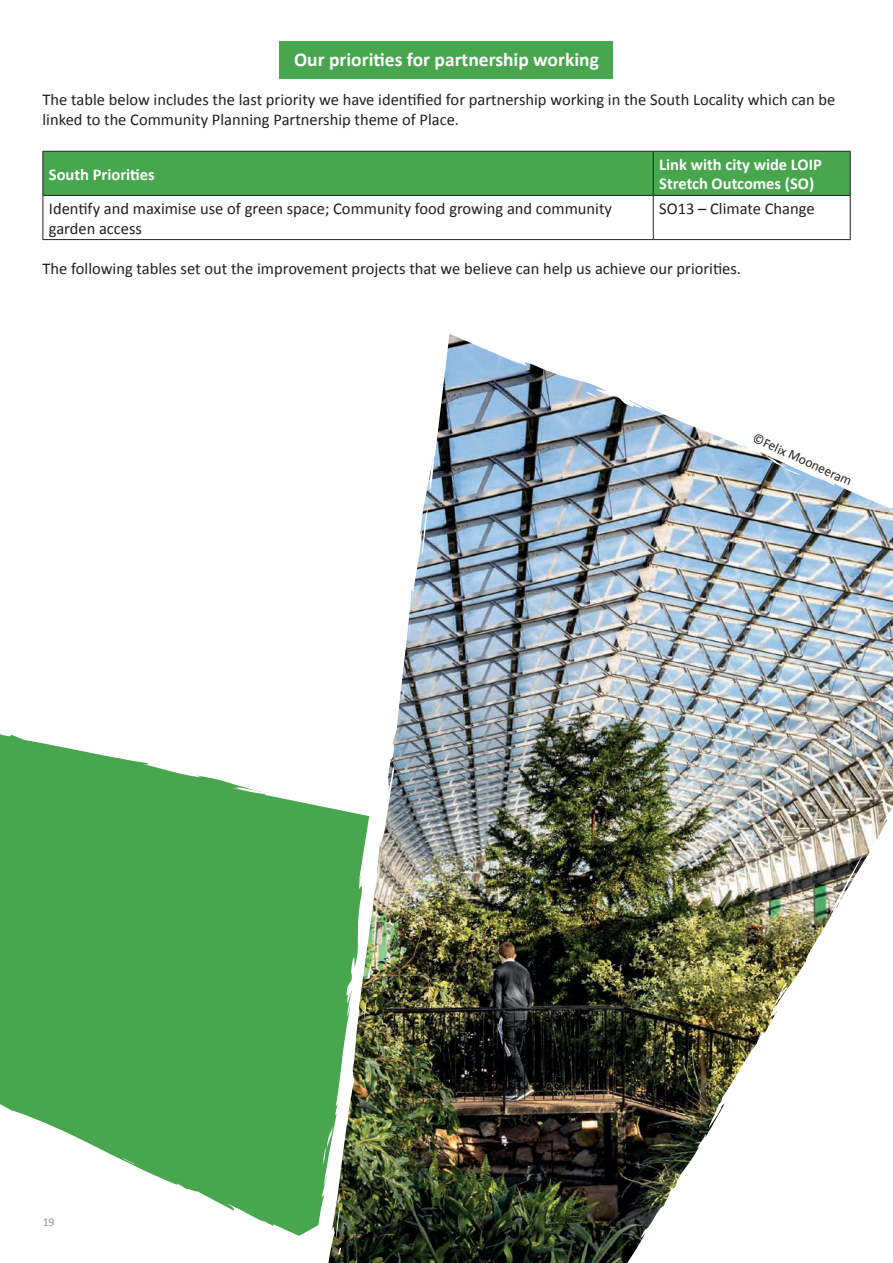
<style>
.page{position:relative;width:893px;height:1263px;background:#fff}
.page>*{position:absolute;margin:0;border:0;box-sizing:border-box;transform-origin:0 0}
.t1{font:700 19.5px "Calibri";color:#fff}
.t2{font:16.5px/19.8px "Calibri";color:#231f20}
.t3{font:700 16.5px/19.8px "Calibri";color:#fff}
.t4{font:13.5px "Calibri";color:#231f20}
.t5{font:12px "Calibri";color:#939598}
</style>
<div class="page">
<div style="left:280px;top:41px;width:333px;height:38px;background:#48a64f"></div>
<div style="left:44px;top:152px;width:806px;height:43px;background:#48a64f"></div>
<hr style="left:43px;top:151px;width:610px;height:1px;background:#231f20">
<hr style="left:43px;top:152px;width:1px;height:43px;background:#231f20">
<hr style="left:653px;top:151px;width:198px;height:1px;background:#231f20">
<hr style="left:653px;top:152px;width:1px;height:43px;background:#231f20">
<hr style="left:850px;top:152px;width:1px;height:43px;background:#231f20">
<hr style="left:43px;top:195px;width:610px;height:1px;background:#231f20">
<hr style="left:43px;top:196px;width:1px;height:43px;background:#231f20">
<hr style="left:653px;top:195px;width:198px;height:1px;background:#231f20">
<hr style="left:653px;top:196px;width:1px;height:43px;background:#231f20">
<hr style="left:850px;top:196px;width:1px;height:43px;background:#231f20">
<hr style="left:43px;top:239px;width:610px;height:1px;background:#231f20">
<hr style="left:653px;top:239px;width:198px;height:1px;background:#231f20">
<img style="left:328px;top:334px;width:565px;height:929px">
<svg style="left:0;top:643px;width:369px;height:602px;fill:#48a64f"></svg>
<p class="t1" style="left:294px;top:47px;width:306px">Our priorities for partnership working</p>
<p class="t2" style="left:43px;top:90px;width:794px">The table below includes the last priority we have identified for partnership working in the South Locality which can be linked to the Community Planning Partnership theme of Place.</p>
<p class="t3" style="left:49px;top:164px;width:107px">South Priorities</p>
<p class="t3" style="left:659px;top:154px;width:164px">Link with city wide LOIP<br>Stretch Outcomes (SO)</p>
<p class="t2" style="left:49px;top:198px;width:565px">Identify and maximise use of green space; Community food growing and community garden access</p>
<p class="t2" style="left:659px;top:198px;width:157px">SO13 – Climate Change</p>
<p class="t2" style="left:43px;top:258px;width:700px">The following tables set out the improvement projects that we believe can help us achieve our priorities.</p>
<p class="t5" style="left:43px;top:1215px;width:14px">19</p>
<p class="t4" style="left:757px;top:430px;width:109px;rotate:24deg">©Felix Mooneeram</p>
</div>
